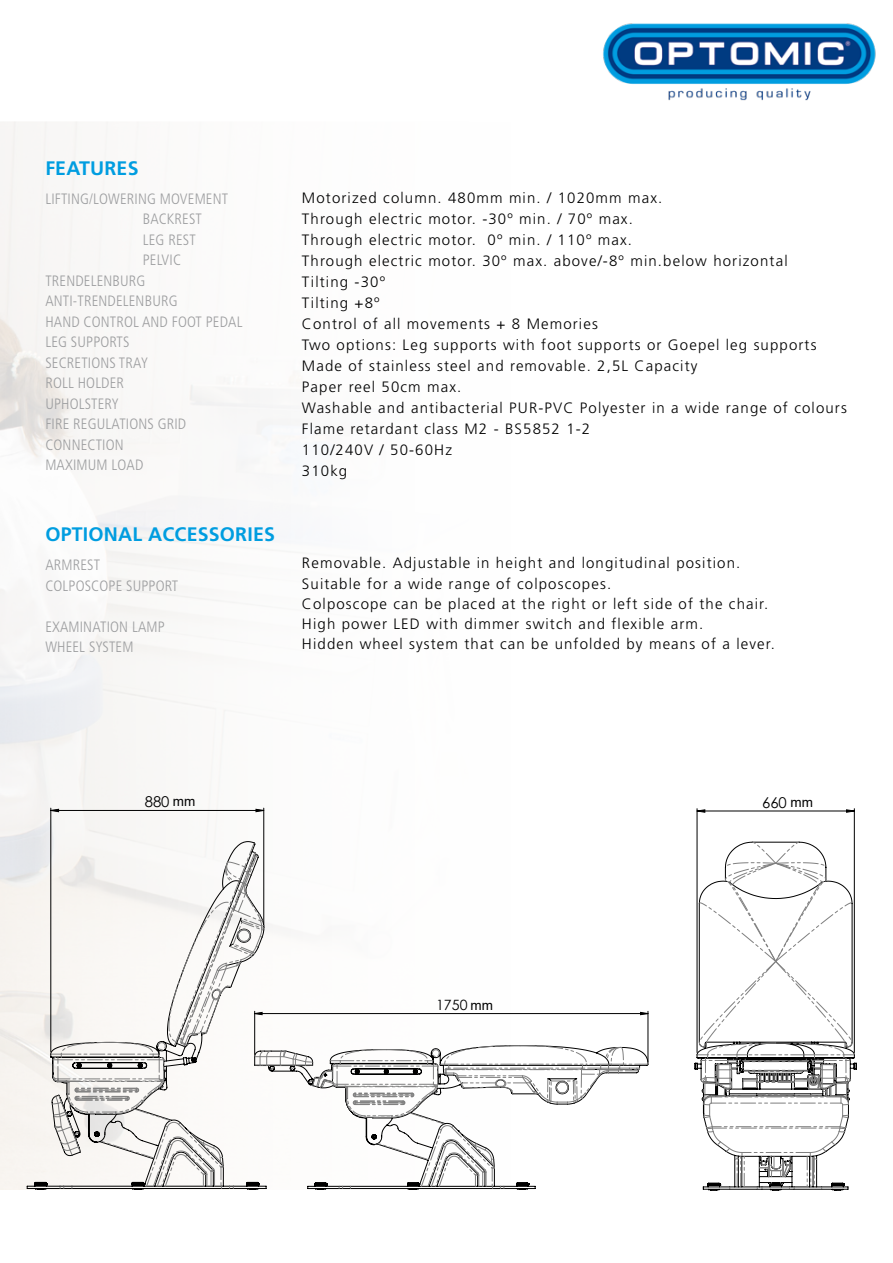
<style>
.page{position:relative;width:893px;height:1263px;background:#fff}
.page>*{position:absolute;margin:0;border:0;box-sizing:border-box;transform-origin:0 0}
.Estilo_de_párrafo_1{font:700 19.5px "Frutiger LT Std";letter-spacing:.01em;color:#009de0}
.t1{font:300 15px "Frutiger LT Std";letter-spacing:.075em;color:#000}
.Estilo_de_párrafo_1-2{font:300 condensed 15px "Frutiger LT Std";letter-spacing:.01em;color:#9c9d9f}
.t2{font:14.85px "Century Gothic";color:#000}
.t3{font:14.25px "Century Gothic";color:#000}
.s1{font-family:"Arial";font-size:13.5px}
</style>
<div class="page">
<img style="left:0;top:122px;width:291px;height:1068px">
<img style="left:603px;top:23px;width:273px;height:78px">
<hr style="left:697px;top:809px;width:1px;height:243px;background:#000">
<hr style="left:854px;top:809px;width:1px;height:243px;background:#000">
<svg style="left:697px;top:809px;width:158px;height:4px"></svg>
<svg style="left:694px;top:841px;width:163px;height:350px"></svg>
<svg style="left:697px;top:842px;width:157px;height:347px"></svg>
<hr style="left:263px;top:808px;width:1px;height:119px;background:#000">
<hr style="left:51px;top:808px;width:1px;height:244px;background:#000">
<svg style="left:50px;top:809px;width:214px;height:3px"></svg>
<svg style="left:27px;top:841px;width:227px;height:349px"></svg>
<hr style="left:648px;top:1011px;width:1px;height:51px;background:#000">
<svg style="left:51px;top:841px;width:597px;height:347px"></svg>
<p class="Estilo_de_párrafo_1" style="left:45px;top:156px;width:95px">FEATURES</p>
<p class="Estilo_de_párrafo_1-2" style="left:45px;top:190px;width:184px">LIFTING/LOWERING MOVEMENT</p>
<p class="Estilo_de_párrafo_1-2" style="left:143px;top:211px;width:61px">BACKREST</p>
<p class="Estilo_de_párrafo_1-2" style="left:143px;top:231px;width:54px">LEG REST</p>
<p class="Estilo_de_párrafo_1-2" style="left:143px;top:252px;width:40px">PELVIC</p>
<p class="Estilo_de_párrafo_1-2" style="left:45px;top:272px;width:102px">TRENDELENBURG</p>
<p class="Estilo_de_párrafo_1-2" style="left:45px;top:293px;width:134px">ANTI-TRENDELENBURG</p>
<p class="Estilo_de_párrafo_1-2" style="left:45px;top:313px;width:199px">HAND CONTROL AND FOOT PEDAL</p>
<p class="Estilo_de_párrafo_1-2" style="left:45px;top:334px;width:86px">LEG SUPPORTS</p>
<p class="Estilo_de_párrafo_1-2" style="left:45px;top:354px;width:104px">SECRETIONS TRAY</p>
<p class="Estilo_de_párrafo_1-2" style="left:45px;top:375px;width:80px">ROLL HOLDER</p>
<p class="Estilo_de_párrafo_1-2" style="left:45px;top:395px;width:75px">UPHOLSTERY</p>
<p class="Estilo_de_párrafo_1-2" style="left:45px;top:416px;width:142px">FIRE REGULATIONS GRID</p>
<p class="Estilo_de_párrafo_1-2" style="left:45px;top:436px;width:80px">CONNECTION</p>
<p class="Estilo_de_párrafo_1-2" style="left:45px;top:457px;width:100px">MAXIMUM LOAD</p>
<p class="Estilo_de_párrafo_1" style="left:45px;top:523px;width:231px">OPTIONAL ACCESSORIES</p>
<p class="Estilo_de_párrafo_1-2" style="left:45px;top:557px;width:56px">ARMREST</p>
<p class="Estilo_de_párrafo_1-2" style="left:45px;top:577px;width:134px">COLPOSCOPE SUPPORT</p>
<p class="Estilo_de_párrafo_1-2" style="left:45px;top:618px;width:121px">EXAMINATION LAMP</p>
<p class="Estilo_de_párrafo_1-2" style="left:45px;top:639px;width:90px">WHEEL SYSTEM</p>
<p class="t1" style="left:302px;top:189px;width:362px">Motorized column. 480mm min. / 1020mm max.</p>
<p class="t1" style="left:302px;top:210px;width:332px">Through electric motor. -30º min. / 70º max.</p>
<p class="t1" style="left:302px;top:231px;width:332px">Through electric motor. 0º min. / 110º max.</p>
<p class="t1" style="left:302px;top:252px;width:487px">Through electric motor. 30º max. above/-8º min.below horizontal</p>
<p class="t1" style="left:302px;top:273px;width:85px">Tilting -30º</p>
<p class="t1" style="left:302px;top:294px;width:79px">Tilting +8º</p>
<p class="t1" style="left:302px;top:315px;width:297px">Control of all movements + 8 Memories</p>
<p class="t1" style="left:302px;top:336px;width:516px">Two options: Leg supports with foot supports or Goepel leg supports</p>
<p class="t1" style="left:302px;top:357px;width:397px">Made of stainless steel and removable. 2,5L Capacity</p>
<p class="t1" style="left:302px;top:378px;width:161px">Paper reel 50cm max.</p>
<p class="t1" style="left:302px;top:399px;width:546px">Washable and antibacterial PUR-PVC Polyester in a wide range of colours</p>
<p class="t1" style="left:302px;top:420px;width:290px">Flame retardant class M2 - BS5852 1-2</p>
<p class="t1" style="left:302px;top:441px;width:152px">110/240V / 50-60Hz</p>
<p class="t1" style="left:302px;top:462px;width:47px">310kg</p>
<p class="t1" style="left:302px;top:555px;width:440px">Removable. Adjustable in height and longitudinal position.</p>
<p class="t1" style="left:302px;top:575px;width:311px">Suitable for a wide range of colposcopes.</p>
<p class="t1" style="left:302px;top:595px;width:468px">Colposcope can be placed at the right or left side of the chair.</p>
<p class="t1" style="left:302px;top:615px;width:403px">High power LED with dimmer switch and flexible arm.</p>
<p class="t1" style="left:302px;top:636px;width:474px">Hidden wheel system that can be unfolded by means of a lever.</p>
<p class="t2" style="left:145px;top:791px;width:52px">880 <span class="s1">mm</span></p>
<p class="t2" style="left:762px;top:792px;width:52px">660 <span class="s1">mm</span></p>
<p class="t3" style="left:436px;top:995px;width:58px">1750 <span class="s1">mm</span></p>
</div>
